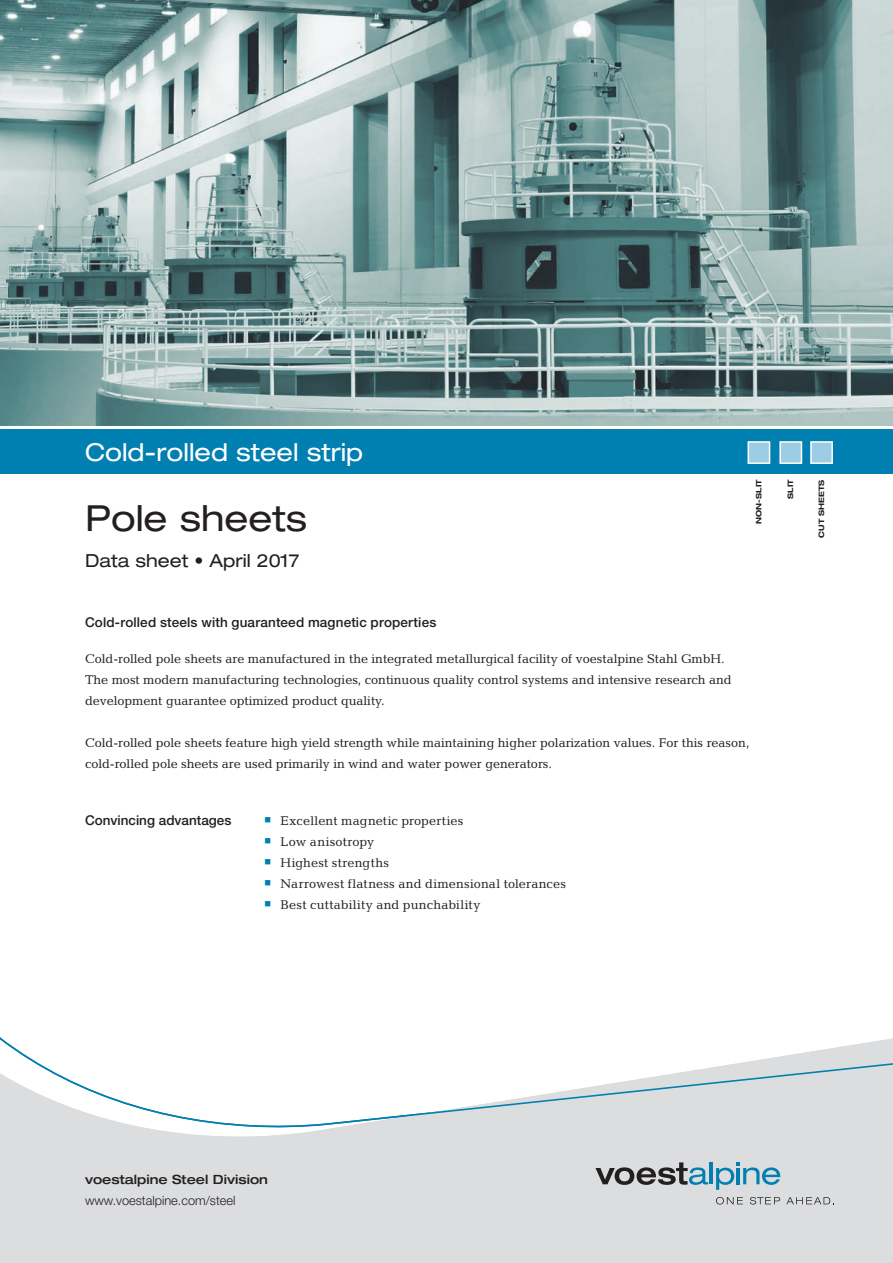
<style>
.page{position:relative;width:893px;height:1263px;background:#fff}
.page>*{position:absolute;margin:0;border:0;box-sizing:border-box;transform-origin:0 0}
.t1{font:expanded 36px "Helvetica Neue LT Pro";color:#231f20}
.t2{font:expanded 24.75px "Helvetica Neue LT Pro";color:#fff}
.t3{font:expanded 18px "Helvetica Neue LT Pro";color:#231f20}
.t4{font:500 13.5px "Helvetica Neue LT Pro";letter-spacing:.01em;color:#231f20}
.t5{font:12.75px/21px "Candida Std";letter-spacing:-.005em;color:#231f20}
.t6{font:12.75px/21px "Candida Std";letter-spacing:.015em;color:#231f20}
.t7{font:300 12.75px "Helvetica Neue LT Pro";color:#231f20}
.t8{font:500 expanded 12.75px "Helvetica Neue LT Pro";color:#231f20}
.t9{font:700 expanded 7.5px "Helvetica Neue LT Pro";letter-spacing:.01em;color:#231f20}
</style>
<div class="page">
<div style="left:0;top:429px;width:893px;height:44px;background:#007fb1"></div>
<img style="left:0;top:0;width:893px;height:426px">
<div style="left:810px;top:441px;width:23px;height:23px;background:#9ccde4;border:2px solid #fff"></div>
<div style="left:779px;top:441px;width:23px;height:23px;background:#9ccde4;border:2px solid #fff"></div>
<div style="left:747px;top:441px;width:23px;height:23px;background:#9ccde4;border:2px solid #fff"></div>
<div style="left:0;top:1129px;width:893px;height:134px;background:#dcdddf"></div>
<svg style="left:0;top:1037px;width:893px;height:92px"></svg>
<hr style="left:709px;top:1162px;width:3px;height:22px;background:#007fb1">
<svg style="left:716px;top:1162px;width:64px;height:28px;background:#99c0d1"></svg>
<svg style="left:595px;top:1162px;width:113px;height:23px;background:#92989d"></svg>
<svg style="left:716px;top:1197px;width:27px;height:7px"></svg>
<svg style="left:750px;top:1197px;width:30px;height:7px"></svg>
<svg style="left:786px;top:1197px;width:48px;height:7px"></svg>
<h2 class="t2" style="left:85px;top:438px;width:280px">Cold-rolled steel strip</h2>
<h1 class="t1" style="left:85px;top:497px;width:224px">Pole sheets</h1>
<h3 class="t3" style="left:85px;top:550px;width:216px">Data sheet • April 2017</h3>
<p class="t9" style="left:754px;top:524px;width:46px;rotate:-90deg">NON-SLIT</p>
<p class="t9" style="left:786px;top:499px;width:21px;rotate:-90deg">SLIT</p>
<p class="t4" style="left:85px;top:615px;width:353px">Cold-rolled steels with guaranteed magnetic properties</p>
<p class="t5" style="left:85px;top:648px;width:648px">Cold-rolled pole sheets are manufactured in the integrated metallurgical facility of voestalpine Stahl GmbH.<br>The most modern manufacturing technologies, continuous quality control systems and intensive research and development guarantee optimized product quality.</p>
<p class="t5" style="left:85px;top:732px;width:666px">Cold-rolled pole sheets feature high yield strength while maintaining higher polarization values. For this reason, cold-rolled pole sheets are used primarily in wind and water power generators.</p>
<p class="t4" style="left:85px;top:812px;width:148px">Convincing advantages</p>
<p class="t6" style="left:281px;top:810px;width:287px">Excellent magnetic properties<br>Low anisotropy<br>Highest strengths<br>Narrowest flatness and dimensional tolerances<br>Best cuttability and punchability</p>
<p class="t9" style="left:817px;top:538px;width:60px;rotate:-90deg">CUT SHEETS</p>
<p class="t8" style="left:85px;top:1171px;width:184px">voestalpine Steel Division</p>
<p class="t7" style="left:85px;top:1193px;width:152px">www.voestalpine.com/steel</p>
</div>
